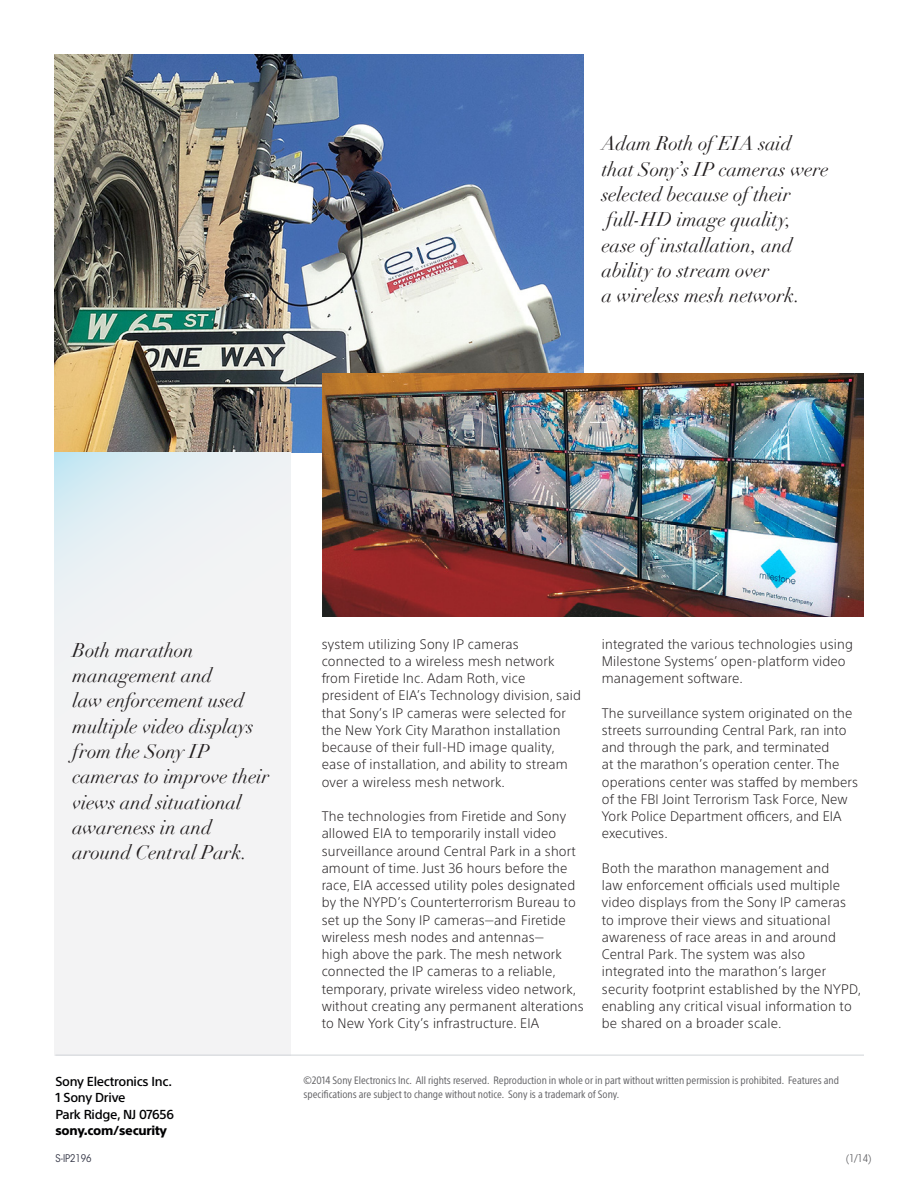
<style>
.page{position:relative;width:918px;height:1188px;background:#fff}
.page>*{position:absolute;margin:0;border:0;box-sizing:border-box;transform-origin:0 0}
.Subheads{font:italic 19.5px/25.3px "Didot";letter-spacing:-.005em;color:#231f20}
.Subheads-2{font:300 13.5px/17.2px "SST Pro";letter-spacing:.015em;color:#231f20}
.t1{font:500 12.75px "SST Pro";letter-spacing:-.02em;color:#000002}
.t2{font:800 12.75px "SST Pro";letter-spacing:-.02em;color:#000002}
.t3{font:condensed 10.5px/13.5px "SST Pro";color:#636366}
.t4{font:condensed 10.5px "ITC Avant Garde Std";letter-spacing:-.01em;color:#353747}
.t5{font:condensed 10.5px "ITC Avant Garde Std";color:#636366}
</style>
<div class="page">
<div style="left:54px;top:474px;width:236px;height:581px;background:#f3f3f4"></div>
<hr style="left:55px;top:1055px;width:809px;height:1px;background:#d0d4d8">
<img style="left:54px;top:54px;width:530px;height:398px">
<img style="left:323px;top:374px;width:541px;height:243px">
<svg style="left:54px;top:452px;width:237px;height:265px"></svg>
<p class="Subheads" style="left:602px;top:131px;width:229px">Adam Roth of EIA said<br>that Sony’s IP cameras were selected because of their full-HD image quality,<br>ease of installation, and ability to stream over<br>a wireless mesh network.</p>
<p class="Subheads" style="left:73px;top:637px;width:198px">Both marathon management and<br>law enforcement used multiple video displays from the Sony IP cameras to improve their views and situational awareness in and around Central Park.</p>
<p class="t1" style="left:55px;top:1074px;width:118px">Sony Electronics Inc.</p>
<p class="t1" style="left:55px;top:1090px;width:72px">1 Sony Drive</p>
<p class="t1" style="left:55px;top:1107px;width:120px">Park Ridge, NJ 07656</p>
<p class="t2" style="left:55px;top:1123px;width:113px">sony.com/security</p>
<p class="t4" style="left:55px;top:1152px;width:38px">S-IP2196</p>
<p class="Subheads-2" style="left:322px;top:635px;width:261px">system utilizing Sony IP cameras connected to a wireless mesh network from Firetide Inc. Adam Roth, vice president of EIA’s Technology division, said that Sony’s IP cameras were selected for the New York City Marathon installation because of their full-HD image quality, ease of installation, and ability to stream over a wireless mesh network.</p>
<p class="Subheads-2" style="left:322px;top:808px;width:264px">The technologies from Firetide and Sony allowed EIA to temporarily install video surveillance around Central Park in a short amount of time. Just 36 hours before the race, EIA accessed utility poles designated by the NYPD’s Counterterrorism Bureau to set up the Sony IP cameras—and Firetide wireless mesh nodes and antennas—<br>high above the park. The mesh network connected the IP cameras to a reliable, temporary, private wireless video network, without creating any permanent alterations to New York City’s infrastructure. EIA</p>
<p class="Subheads-2" style="left:602px;top:635px;width:253px">integrated the various technologies using<br>Milestone Systems’ open-platform video management software.</p>
<p class="Subheads-2" style="left:602px;top:704px;width:258px">The surveillance system originated on the streets surrounding Central Park, ran into and through the park, and terminated<br>at the marathon’s operation center. The operations center was staffed by members of the FBI Joint Terrorism Task Force, New York Police Department officers, and EIA executives.</p>
<p class="Subheads-2" style="left:602px;top:859px;width:261px">Both the marathon management and<br>law enforcement officials used multiple video displays from the Sony IP cameras to improve their views and situational awareness of race areas in and around Central Park. The system was also integrated into the marathon’s larger security footprint established by the NYPD, enabling any critical visual information to be shared on a broader scale.</p>
<p class="t3" style="left:303px;top:1073px;width:537px">©2014 Sony Electronics Inc. All rights reserved. Reproduction in whole or in part without written permission is prohibited. Features and specifications are subject to change without notice. Sony is a trademark of Sony.</p>
<p class="t5" style="left:846px;top:1152px;width:27px">(1/14)</p>
</div>
